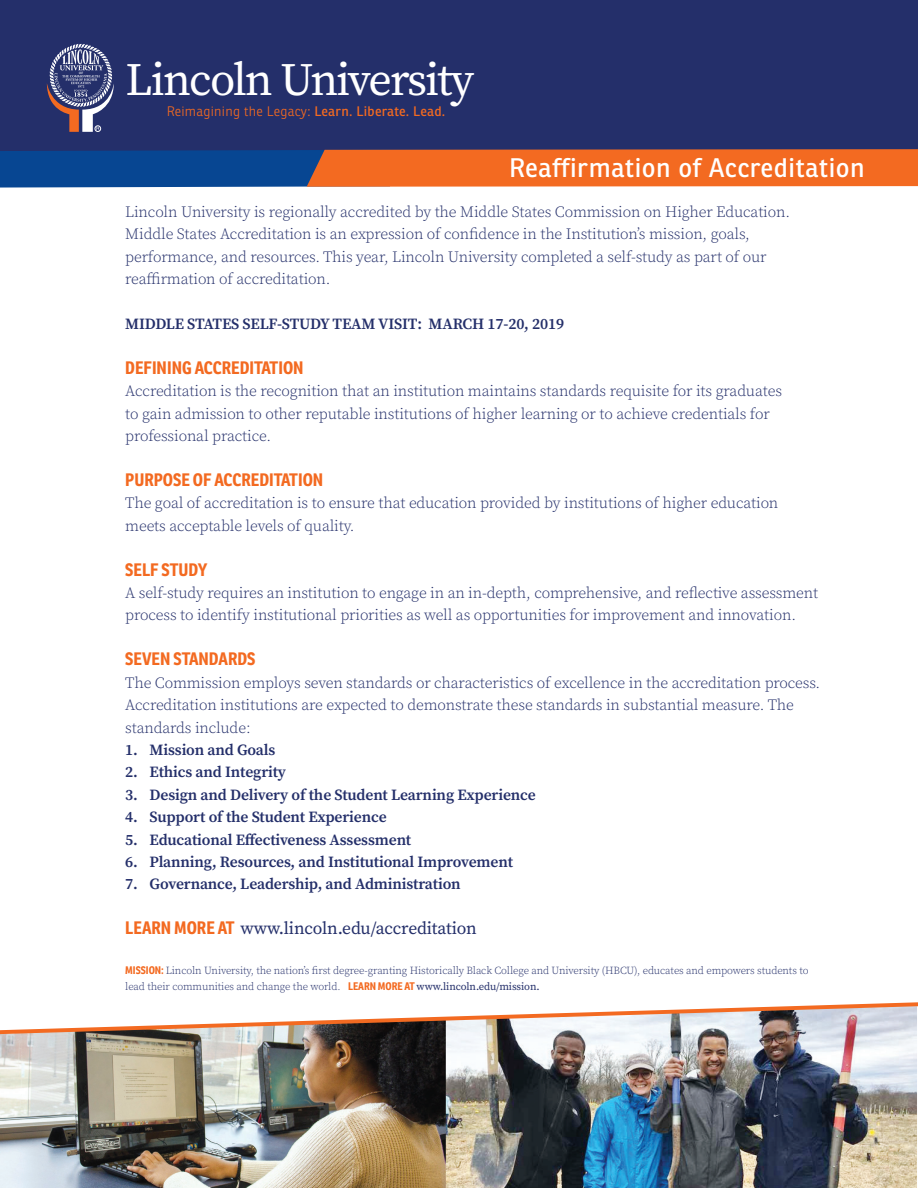
<style>
.page{position:relative;width:918px;height:1188px;background:#fff}
.page>*{position:absolute;margin:0;border:0;box-sizing:border-box;transform-origin:0 0}
.t1{font:46.2px "Source Serif Pro";letter-spacing:-.04em;color:#fff}
.t2{font:26.1px "Ronnia";letter-spacing:.02em;color:#fff}
.t3{font:700 17.55px "Ronnia Cond";color:#f36a21}
.t4{font:17.55px "Source Serif Pro";letter-spacing:-.01em;color:#242f6a}
.t5{font:300 15.6px/22.4px "Source Serif Pro";letter-spacing:-.01em;color:#242f6a}
.t6{font:600 15.6px "Source Serif Pro";letter-spacing:-.01em;color:#242f6a}
.t7{font:300 13.5px "Ronnia";letter-spacing:.02em;color:#f36a21}
.t8{font:300 10.8px/15.6px "Source Serif Pro";letter-spacing:-.01em;color:#242f6a}
.s1{font-weight:400}
.s2{font-family:"Ronnia Cond";font-weight:700;color:#f36a21}
</style>
<div class="page">
<img style="left:446px;top:1036px;width:471px;height:152px">
<img style="left:0;top:1036px;width:446px;height:152px">
<div style="left:0;top:0;width:918px;height:157px;background:#242f6a"></div>
<svg style="left:47px;top:44px;width:67px;height:88px"></svg>
<svg style="left:0;top:149px;width:918px;height:39px;background:#a2624e"></svg>
<svg style="left:0;top:1002px;width:918px;height:34px"></svg>
<h1 class="t1" style="left:126px;top:49px;width:350px">Lincoln University</h1>
<p class="t7" style="left:167px;top:103px;width:280px">Reimagining the Legacy: <span class="s1">Learn. Liberate. Lead.</span></p>
<h2 class="t2" style="left:509px;top:151px;width:357px">Reaffirmation of Accreditation</h2>
<p class="t5" style="left:125px;top:201px;width:666px">Lincoln University is regionally accredited by the Middle States Commission on Higher Education.<br>Middle States Accreditation is an expression of confidence in the Institution’s mission, goals, performance, and resources. This year, Lincoln University completed a self-study as part of our reaffirmation of accreditation.</p>
<p class="t6" style="left:125px;top:313px;width:440px">MIDDLE STATES SELF-STUDY TEAM VISIT: MARCH 17-20, 2019</p>
<p class="t3" style="left:125px;top:356px;width:180px">DEFINING ACCREDITATION</p>
<p class="t5" style="left:125px;top:380px;width:658px">Accreditation is the recognition that an institution maintains standards requisite for its graduates to gain admission to other reputable institutions of higher learning or to achieve credentials for professional practice.</p>
<p class="t3" style="left:125px;top:468px;width:199px">PURPOSE OF ACCREDITATION</p>
<p class="t5" style="left:125px;top:492px;width:655px">The goal of accreditation is to ensure that education provided by institutions of higher education meets acceptable levels of quality.</p>
<p class="t3" style="left:125px;top:558px;width:84px">SELF STUDY</p>
<p class="t5" style="left:125px;top:582px;width:694px">A self-study requires an institution to engage in an in-depth, comprehensive, and reflective assessment process to identify institutional priorities as well as opportunities for improvement and innovation.</p>
<p class="t3" style="left:125px;top:648px;width:132px">SEVEN STANDARDS</p>
<p class="t5" style="left:125px;top:672px;width:696px">The Commission employs seven standards or characteristics of excellence in the accreditation process.<br>Accreditation institutions are expected to demonstrate these standards in substantial measure. The standards include:</p>
<p class="t6" style="left:125px;top:739px;width:152px">1. Mission and Goals</p>
<p class="t6" style="left:125px;top:762px;width:162px">2. Ethics and Integrity</p>
<p class="t6" style="left:125px;top:784px;width:412px">3. Design and Delivery of the Student Learning Experience</p>
<p class="t6" style="left:125px;top:806px;width:263px">4. Support of the Student Experience</p>
<p class="t6" style="left:125px;top:829px;width:288px">5. Educational Effectiveness Assessment</p>
<p class="t6" style="left:125px;top:851px;width:389px">6. Planning, Resources, and Institutional Improvement</p>
<p class="t6" style="left:125px;top:874px;width:337px">7. Governance, Leadership, and Administration</p>
<p class="t4" style="left:125px;top:917px;width:353px"><span class="s2">LEARN MORE AT</span> www.lincoln.edu/accreditation</p>
<p class="t8" style="left:125px;top:963px;width:685px"><span class="s2">MISSION:</span> Lincoln University, the nation’s first degree-granting Historically Black College and University (HBCU), educates and empowers students to lead their communities and change the world. <span class="s2">LEARN MORE AT</span> <span class="s1">www.lincoln.edu/mission.</span></p>
</div>
